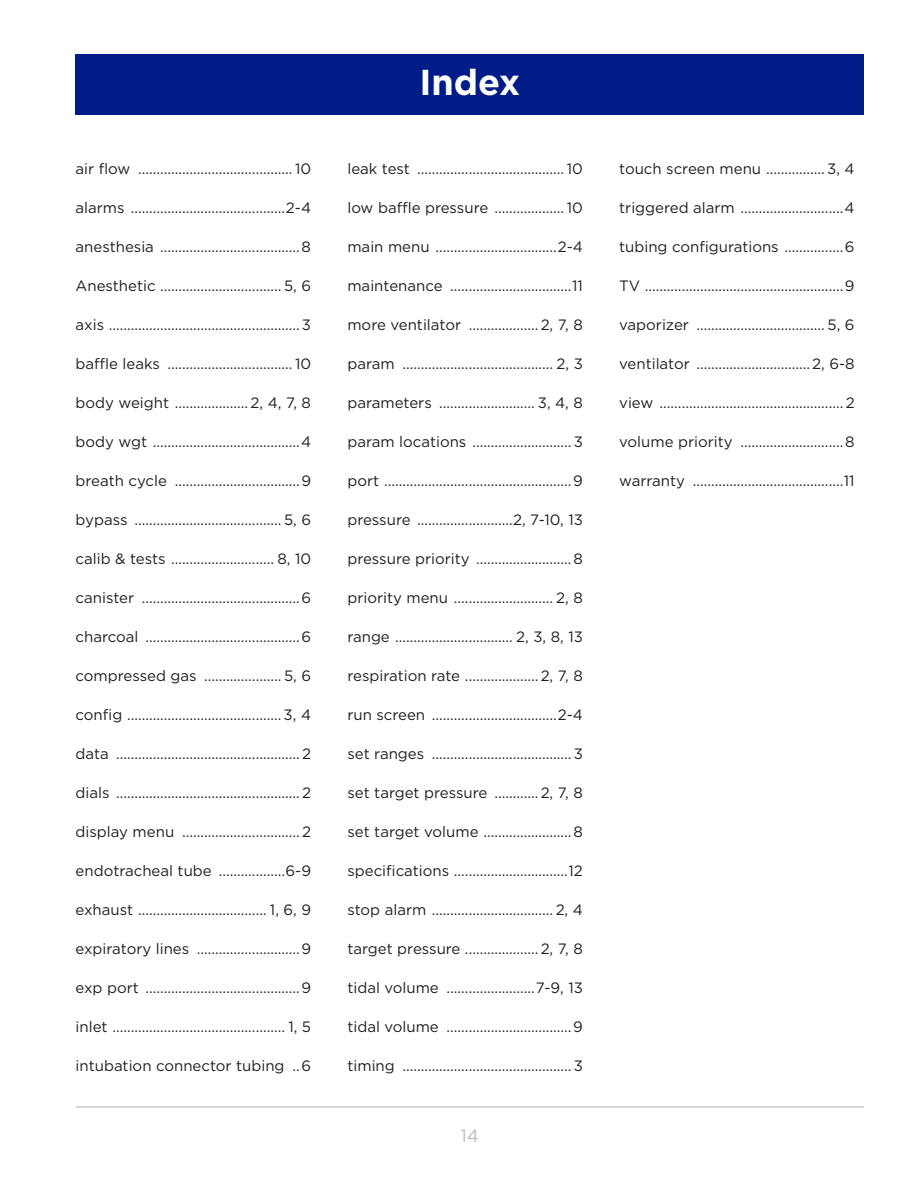
<style>
.page{position:relative;width:918px;height:1188px;background:#fff}
.page>*{position:absolute;margin:0;border:0;box-sizing:border-box;transform-origin:0 0}
.t1{font:700 36px "Gotham";color:#fff}
.t2{font:18px "Gotham";color:#bdbbbb}
.t3{font:15px "Gotham";color:#231f20}
</style>
<div class="page">
<hr style="left:76px;top:1106px;width:788px;height:2px;background:#bdbbbb">
<div style="left:76px;top:54px;width:788px;height:60px;background:#001c88"></div>
<p class="t3" style="left:76px;top:159px;width:237px">air flow .......................................... 10</p>
<p class="t3" style="left:76px;top:198px;width:237px">alarms ..........................................2-4</p>
<p class="t3" style="left:76px;top:237px;width:237px">anesthesia ......................................8</p>
<p class="t3" style="left:76px;top:276px;width:237px">Anesthetic ................................. 5, 6</p>
<p class="t3" style="left:76px;top:315px;width:237px">axis ....................................................3</p>
<p class="t3" style="left:76px;top:354px;width:237px">baffle leaks .................................. 10</p>
<p class="t3" style="left:76px;top:393px;width:237px">body weight .................... 2, 4, 7, 8</p>
<p class="t3" style="left:76px;top:432px;width:237px">body wgt ........................................4</p>
<p class="t3" style="left:76px;top:471px;width:237px">breath cycle ..................................9</p>
<p class="t3" style="left:76px;top:510px;width:237px">bypass ........................................ 5, 6</p>
<p class="t3" style="left:76px;top:549px;width:237px">calib &amp; tests ............................ 8, 10</p>
<p class="t3" style="left:76px;top:588px;width:237px">canister ...........................................6</p>
<p class="t3" style="left:76px;top:627px;width:237px">charcoal ..........................................6</p>
<p class="t3" style="left:76px;top:666px;width:237px">compressed gas ..................... 5, 6</p>
<p class="t3" style="left:76px;top:705px;width:237px">config ..........................................3, 4</p>
<p class="t3" style="left:76px;top:744px;width:237px">data .................................................. 2</p>
<p class="t3" style="left:76px;top:783px;width:237px">dials .................................................. 2</p>
<p class="t3" style="left:76px;top:822px;width:237px">display menu ................................ 2</p>
<p class="t3" style="left:76px;top:861px;width:237px">endotracheal tube ..................6-9</p>
<p class="t3" style="left:76px;top:900px;width:237px">exhaust ................................... 1, 6, 9</p>
<p class="t3" style="left:76px;top:939px;width:237px">expiratory lines ............................9</p>
<p class="t3" style="left:76px;top:978px;width:237px">exp port ..........................................9</p>
<p class="t3" style="left:76px;top:1017px;width:237px">inlet ............................................... 1, 5</p>
<p class="t3" style="left:76px;top:1056px;width:237px">intubation connector tubing ..6</p>
<p class="t1" style="left:419px;top:58px;width:102px">Index</p>
<p class="t3" style="left:347px;top:159px;width:237px">leak test ........................................ 10</p>
<p class="t3" style="left:347px;top:198px;width:237px">low baffle pressure ................... 10</p>
<p class="t3" style="left:347px;top:237px;width:237px">main menu .................................2-4</p>
<p class="t3" style="left:347px;top:276px;width:237px">maintenance .................................11</p>
<p class="t3" style="left:347px;top:315px;width:237px">more ventilator ...................2, 7, 8</p>
<p class="t3" style="left:347px;top:354px;width:237px">param ......................................... 2, 3</p>
<p class="t3" style="left:347px;top:393px;width:237px">parameters .......................... 3, 4, 8</p>
<p class="t3" style="left:347px;top:432px;width:237px">param locations ...........................3</p>
<p class="t3" style="left:347px;top:471px;width:237px">port ...................................................9</p>
<p class="t3" style="left:347px;top:510px;width:237px">pressure ..........................2, 7-10, 13</p>
<p class="t3" style="left:347px;top:549px;width:237px">pressure priority ..........................8</p>
<p class="t3" style="left:347px;top:588px;width:237px">priority menu ........................... 2, 8</p>
<p class="t3" style="left:347px;top:627px;width:237px">range ................................ 2, 3, 8, 13</p>
<p class="t3" style="left:347px;top:666px;width:237px">respiration rate ....................2, 7, 8</p>
<p class="t3" style="left:347px;top:705px;width:237px">run screen ..................................2-4</p>
<p class="t3" style="left:347px;top:744px;width:237px">set ranges ......................................3</p>
<p class="t3" style="left:347px;top:783px;width:237px">set target pressure ............2, 7, 8</p>
<p class="t3" style="left:347px;top:822px;width:237px">set target volume ........................8</p>
<p class="t3" style="left:347px;top:861px;width:237px">specifications ...............................12</p>
<p class="t3" style="left:347px;top:900px;width:237px">stop alarm ................................. 2, 4</p>
<p class="t3" style="left:347px;top:939px;width:237px">target pressure ....................2, 7, 8</p>
<p class="t3" style="left:347px;top:978px;width:237px">tidal volume ........................7-9, 13</p>
<p class="t3" style="left:347px;top:1017px;width:237px">tidal volume ..................................9</p>
<p class="t3" style="left:347px;top:1056px;width:237px">timing ..............................................3</p>
<p class="t2" style="left:461px;top:1124px;width:20px">14</p>
<p class="t3" style="left:619px;top:159px;width:237px">touch screen menu ................3, 4</p>
<p class="t3" style="left:619px;top:198px;width:237px">triggered alarm ............................4</p>
<p class="t3" style="left:619px;top:237px;width:237px">tubing configurations ................6</p>
<p class="t3" style="left:619px;top:276px;width:237px">TV ......................................................9</p>
<p class="t3" style="left:619px;top:315px;width:237px">vaporizer ................................... 5, 6</p>
<p class="t3" style="left:619px;top:354px;width:237px">ventilator ...............................2, 6-8</p>
<p class="t3" style="left:619px;top:393px;width:237px">view .................................................. 2</p>
<p class="t3" style="left:619px;top:432px;width:237px">volume priority ............................8</p>
<p class="t3" style="left:619px;top:471px;width:237px">warranty .........................................11</p>
</div>
